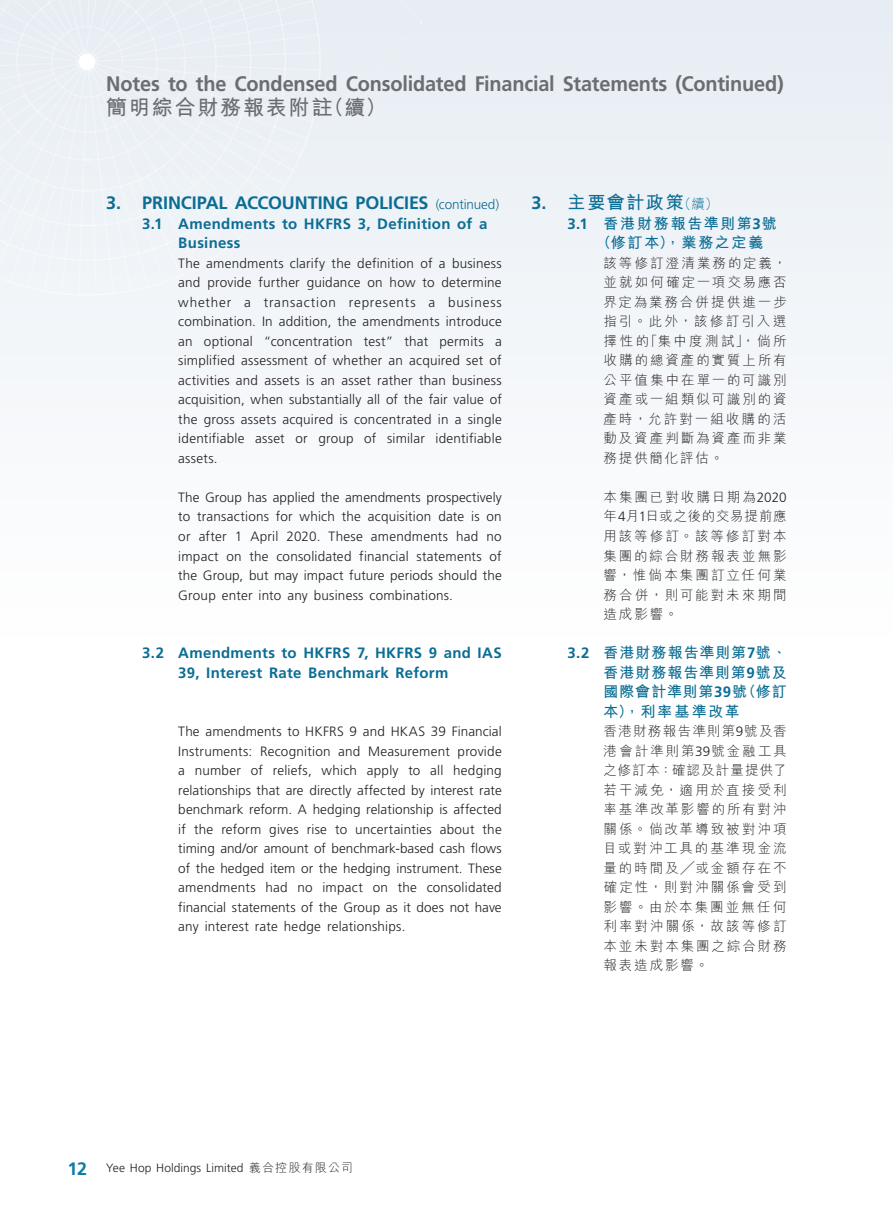
<style>
.page{position:relative;width:893px;height:1212px;background:#fff}
.page>*{position:absolute;margin:0;border:0;box-sizing:border-box;transform-origin:0 0}
.t1{font:700 21px "Frutiger LT Std";letter-spacing:-.01em;color:#6c6d70;scale:.95 1}
.t2{font:700 21px "M Hei HK";letter-spacing:.09em;color:#6c6d70}
._03_H1{font:700 18px "Frutiger LT Std";letter-spacing:-.005em;color:#0b6d94}
._03_H1-2{font:700 18px "M Hei HK";letter-spacing:.1em;color:#0b6d94}
._04___H2{font:700 15px/19.5px "Frutiger LT Std";letter-spacing:.02em;color:#0b6d94}
._04___H2-2{font:700 15px/19.5px "M Hei HK";letter-spacing:.07em;color:#0b6d94;text-align:justify}
._04___H2-3{font:700 15px/19.5px "M Hei HK";letter-spacing:.115em;color:#0b6d94}
._13_____P4{font:300 13.5px/19.5px "Frutiger LT Std";letter-spacing:.015em;color:#231f20;text-align:justify}
._13_____P4-2{font:300 13.5px/19.5px "M Hei HK";letter-spacing:.15em;color:#231f20;text-align:justify}
.t3{font:300 12px "Frutiger LT Std";color:#231f20}
.s1{font-weight:300;font-size:13.5px}
.s2{font-family:"Frutiger LT Std"}
.s3{font-weight:700;font-size:18px;color:#0d7ca8}
.s4{font-family:"M Hei HK"}
</style>
<div class="page">
<div style="left:0;top:0;width:893px;height:637px;background:linear-gradient(to right,#f9fafc,#f1f4f8)"></div>
<div style="left:0;top:0;width:423px;height:296px;background:#ecf1f6"></div>
<div style="left:79px;top:53px;width:16px;height:17px;background:#fff;border-radius:50%"></div>
<h1 class="t1" style="left:106px;top:72px;width:715px">Notes to the Condensed Consolidated Financial Statements (Continued)</h1>
<h1 class="t2" style="left:106px;top:92px;width:282px">簡明綜合財務報表附註（續）</h1>
<p class="_03_H1" style="left:106px;top:193px;width:394px">3. PRINCIPAL ACCOUNTING POLICIES <span class="s1">(continued)</span></p>
<p class="_04___H2" style="left:178px;top:214px;width:311px;text-indent:-36px">3.1 Amendments to HKFRS 3, Definition of a<br>Business</p>
<p class="_13_____P4" style="left:178px;top:254px;width:325px">The amendments clarify the definition of a business and provide further guidance on how to determine whether a transaction represents a business combination. In addition, the amendments introduce an optional “concentration test” that permits a simplified assessment of whether an acquired set of activities and assets is an asset rather than business acquisition, when substantially all of the fair value of the gross assets acquired is concentrated in a single identifiable asset or group of similar identifiable assets.</p>
<p class="_13_____P4" style="left:178px;top:488px;width:325px">The Group has applied the amendments prospectively to transactions for which the acquisition date is on or after 1 April 2020. These amendments had no impact on the consolidated financial statements of the Group, but may impact future periods should the Group enter into any business combinations.</p>
<p class="_04___H2" style="left:178px;top:643px;width:325px;text-indent:-36px">3.2 Amendments to HKFRS 7, HKFRS 9 and IAS<br>39, Interest Rate Benchmark Reform</p>
<p class="_13_____P4" style="left:178px;top:722px;width:325px">The amendments to HKFRS 9 and HKAS 39 Financial Instruments: Recognition and Measurement provide a number of reliefs, which apply to all hedging relationships that are directly affected by interest rate benchmark reform. A hedging relationship is affected if the reform gives rise to uncertainties about the timing and/or amount of benchmark-based cash flows of the hedged item or the hedging instrument. These amendments had no impact on the consolidated financial statements of the Group as it does not have any interest rate hedge relationships.</p>
<p class="_03_H1-2" style="left:531px;top:190px;width:188px"><span class="s2">3.</span> 主要會計政策<span class="s1">（續）</span></p>
<p class="_04___H2-3" style="left:596px;top:212px;width:182px;text-indent:-28px"><span class="s2">3.1</span> 香港財務報告準則第<span class="s2">3</span>號（修訂本），業務之定義</p>
<p class="_13_____P4-2" style="left:603px;top:253px;width:185px">該等修訂澄清業務的定義，並就如何確定一項交易應否界定為業務合併提供進一步指引。此外，該修訂引入選擇性的「集中度測試」，倘所收購的總資產的實質上所有公平值集中在單一的可識別資產或一組類似可識別的資產時，允許對一組收購的活動及資產判斷為資產而非業務提供簡化評估。</p>
<p class="_13_____P4-2" style="left:603px;top:487px;width:185px">本集團已對收購日期為<span class="s2">2020</span>年<span class="s2">4</span>月<span class="s2">1</span>日或之後的交易提前應用該等修訂。該等修訂對本集團的綜合財務報表並無影響，惟倘本集團訂立任何業務合併，則可能對未來期間造成影響。</p>
<p class="_04___H2-2" style="left:603px;top:641px;width:185px;text-indent:-36px"><span class="s2">3.2</span> 香港財務報告準則第<span class="s2">7</span>號、香港財務報告準則第<span class="s2">9</span>號及國際會計準則第<span class="s2">39</span>號（修訂本），利率基準改革</p>
<p class="_13_____P4-2" style="left:603px;top:721px;width:185px">香港財務報告準則第<span class="s2">9</span>號及香港會計準則第<span class="s2">39</span>號金融工具之修訂本：確認及計量提供了若干減免，適用於直接受利率基準改革影響的所有對沖關係。倘改革導致被對沖項目或對沖工具的基準現金流量的時間及╱或金額存在不確定性，則對沖關係會受到影響。由於本集團並無任何利率對沖關係，故該等修訂本並未對本集團之綜合財務報表造成影響。</p>
<p class="t3" style="left:68px;top:1161px;width:287px"><span class="s3">12</span> Yee Hop Holdings Limited <span class="s4">義合控股有限公司</span></p>
</div>
